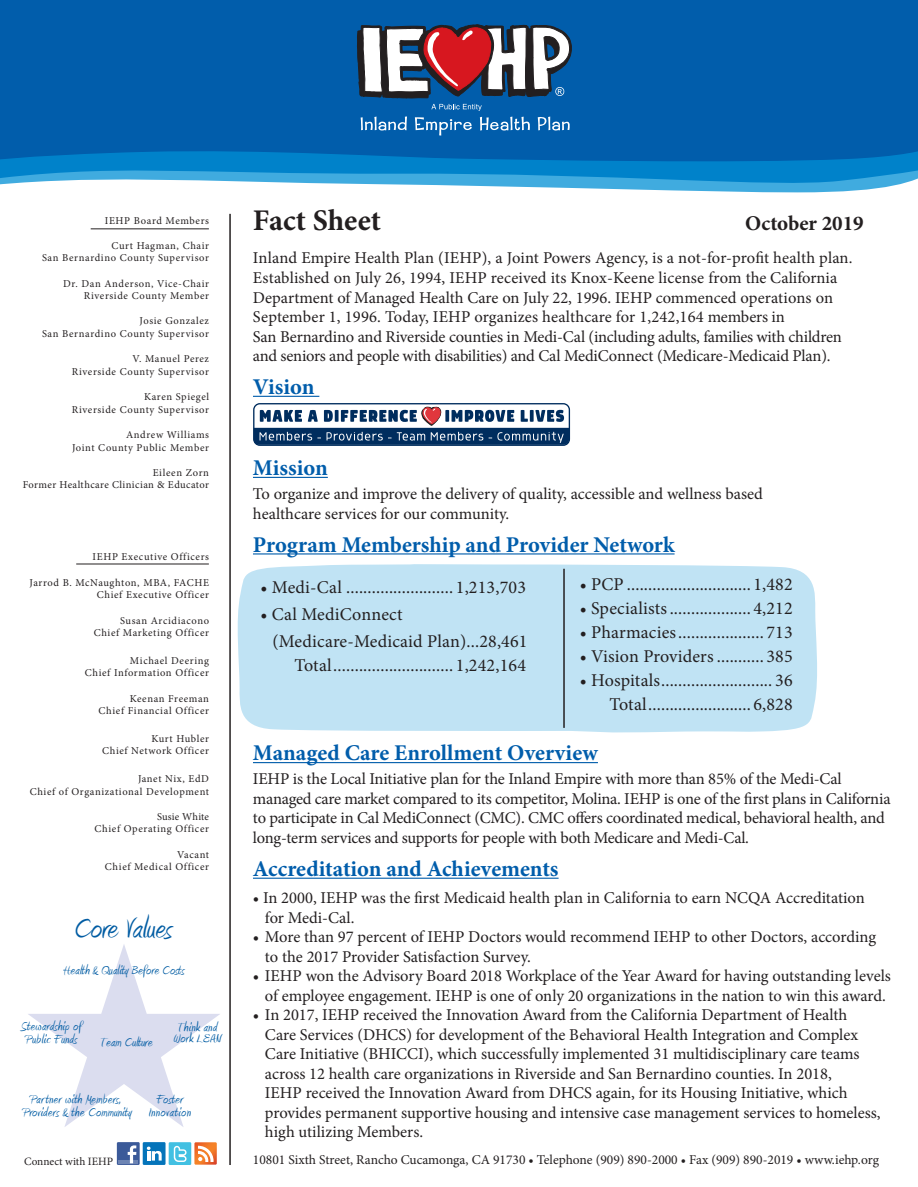
<style>
.page{position:relative;width:918px;height:1187px;background:#fff}
.page>*{position:absolute;margin:0;border:0;box-sizing:border-box;transform-origin:0 0}
.t1{font:35.25px "Amienne";letter-spacing:-.01em;color:#015ca3}
.t2{font:700 30px "Minion Pro";color:#231f20}
.t3{font:700 22.5px "Minion Pro";color:#015dab}
.t4{font:700 21px "Minion Pro";color:#231f20}
.t5{font:18px/24px "Minion Pro";letter-spacing:.01em;color:#231f20;text-align:right}
.t6{font:16.5px/19.5px "Minion Pro";letter-spacing:-.005em;color:#231f20}
.t7{font:15.45px/12.8px "Amienne";letter-spacing:.02em;color:#015ca3;text-align:center}
.t8{font:15.45px/12.8px "Amienne";letter-spacing:.04em;color:#015ca3;text-align:center}
.t9{font:13.5px "Minion Pro";color:#231f20}
.t10{font:11.25px "Minion Pro";color:#231f20}
.t11{font:10.5px/12.6px "Minion Pro";letter-spacing:.06em;color:#231f20;text-align:right}
.t12{font:10.5px/12.6px "Minion Pro";letter-spacing:.04em;color:#231f20;text-align:right}
</style>
<div class="page">
<div style="left:0;top:0;width:918px;height:135px;background:#015dab"></div>
<svg style="left:0;top:135px;width:918px;height:57px;background:#2889c7"></svg>
<svg style="left:357px;top:23px;width:215px;height:112px"></svg>
<div style="left:237px;top:564px;width:580px;height:168px;background:#c0e3f4"></div>
<svg style="left:117px;top:1141px;width:23px;height:23px"></svg>
<hr style="left:118px;top:1159px;width:20px;height:3px;background:#6d84b3">
<svg style="left:128px;top:1145px;width:8px;height:17px"></svg>
<div style="left:143px;top:1141px;width:22px;height:23px;background:#0474ba"></div>
<svg style="left:147px;top:1146px;width:15px;height:15px"></svg>
<svg style="left:169px;top:1141px;width:22px;height:23px"></svg>
<svg style="left:174px;top:1145px;width:12px;height:16px"></svg>
<svg style="left:194px;top:1142px;width:23px;height:22px"></svg>
<svg style="left:28px;top:945px;width:192px;height:181px"></svg>
<hr style="left:253px;top:395px;width:66px;height:2px;background:#015dab">
<hr style="left:253px;top:476px;width:75px;height:2px;background:#015dab">
<hr style="left:253px;top:553px;width:421px;height:1px;background:#015dab">
<hr style="left:253px;top:761px;width:345px;height:2px;background:#015dab">
<hr style="left:253px;top:877px;width:305px;height:1px;background:#015dab">
<div style="left:528px;top:1157px;width:6px;height:7px;border:3px solid #fff;border-radius:50%"></div>
<div style="left:680px;top:1157px;width:7px;height:7px;border:3px solid #fff;border-radius:50%"></div>
<div style="left:796px;top:1157px;width:6px;height:7px;border:3px solid #fff;border-radius:50%"></div>
<hr style="left:91px;top:228px;width:118px;height:1px;background:#231f20">
<hr style="left:76px;top:563px;width:133px;height:1px;background:#231f20">
<hr style="left:229px;top:214px;width:2px;height:950px;background:#231f20">
<hr style="left:563px;top:568px;width:2px;height:159px;background:#231f20">
<div style="left:253px;top:403px;width:317px;height:43px;border:1px solid #002d5e;border-radius:6px"></div>
<svg style="left:254px;top:406px;width:315px;height:38px"></svg>
<p class="t11" style="left:105px;top:214px;width:106px">IEHP Board Members</p>
<p class="t11" style="left:42px;top:239px;width:168px">Curt Hagman, Chair<br>San Bernardino County Supervisor</p>
<p class="t11" style="left:63px;top:277px;width:147px">Dr. Dan Anderson, Vice-Chair<br>Riverside County Member</p>
<p class="t11" style="left:42px;top:315px;width:168px">Josie Gonzalez<br>San Bernardino County Supervisor</p>
<p class="t11" style="left:72px;top:352px;width:139px">V. Manuel Perez<br>Riverside County Supervisor</p>
<p class="t11" style="left:72px;top:390px;width:139px">Karen Spiegel<br>Riverside County Supervisor</p>
<p class="t11" style="left:72px;top:428px;width:138px">Andrew Williams<br>Joint County Public Member</p>
<p class="t12" style="left:23px;top:466px;width:188px">Eileen Zorn<br>Former Healthcare Clinician &amp; Educator</p>
<p class="t11" style="left:93px;top:550px;width:118px">IEHP Executive Officers</p>
<p class="t11" style="left:30px;top:576px;width:181px">Jarrod B. McNaughton, MBA, FACHE<br>Chief Executive Officer</p>
<p class="t11" style="left:94px;top:613px;width:117px">Susan Arcidiacono<br>Chief Marketing Officer</p>
<p class="t11" style="left:85px;top:654px;width:126px">Michael Deering<br>Chief Information Officer</p>
<p class="t11" style="left:99px;top:691px;width:112px">Keenan Freeman<br>Chief Financial Officer</p>
<p class="t11" style="left:102px;top:732px;width:108px">Kurt Hubler<br>Chief Network Officer</p>
<p class="t11" style="left:30px;top:772px;width:181px">Janet Nix, EdD<br>Chief of Organizational Development</p>
<p class="t11" style="left:95px;top:810px;width:116px">Susie White<br>Chief Operating Officer</p>
<p class="t11" style="left:105px;top:847px;width:106px">Vacant<br>Chief Medical Officer</p>
<h1 class="t1" style="left:74px;top:912px;width:100px">Core Values</h1>
<p class="t7" style="left:63px;top:963px;width:122px">Health &amp; Quality Before Costs</p>
<p class="t7" style="left:21px;top:1020px;width:62px">Stewardship of<br>Public Funds</p>
<p class="t7" style="left:100px;top:1035px;width:54px">Team Culture</p>
<p class="t7" style="left:173px;top:1021px;width:49px;line-height:11.2px;text-align:left">Think and<br>Work LEAN</p>
<p class="t7" style="left:23px;top:1093px;width:110px">Partner with Members,<br>Providers &amp; the Community</p>
<p class="t8" style="left:148px;top:1093px;width:44px">Foster<br>Innovation</p>
<p class="t10" style="left:24px;top:1153px;width:91px">Connect with IEHP</p>
<h2 class="t2" style="left:253px;top:200px;width:130px">Fact Sheet</h2>
<p class="t4" style="left:745px;top:209px;width:120px">October 2019</p>
<p class="t6" style="left:253px;top:248px;width:601px">Inland Empire Health Plan (IEHP), a Joint Powers Agency, is a not-for-profit health plan.<br>Established on July 26, 1994, IEHP received its Knox-Keene license from the California Department of Managed Health Care on July 22, 1996. IEHP commenced operations on September 1, 1996. Today, IEHP organizes healthcare for 1,242,164 members in<br>San Bernardino and Riverside counties in Medi-Cal (including adults, families with children and seniors and people with disabilities) and Cal MediConnect (Medicare-Medicaid Plan).</p>
<h3 class="t3" style="left:253px;top:371px;width:63px">Vision</h3>
<h3 class="t3" style="left:253px;top:452px;width:76px">Mission</h3>
<p class="t6" style="left:253px;top:484px;width:511px">To organize and improve the delivery of quality, accessible and wellness based healthcare services for our community.</p>
<h3 class="t3" style="left:253px;top:528px;width:423px">Program Membership and Provider Network</h3>
<p class="t5" style="left:260px;top:575px;width:267px">• Medi-Cal ......................... 1,213,703</p>
<p class="t5" style="left:272px;top:600px;width:257px;line-height:27px;text-align:left;text-indent:-12px">• Cal MediConnect (Medicare-Medicaid Plan)...28,461</p>
<p class="t5" style="left:294px;top:653px;width:233px">Total............................ 1,242,164</p>
<p class="t5" style="left:579px;top:572px;width:214px">• PCP ............................. 1,482</p>
<p class="t5" style="left:579px;top:596px;width:214px">• Specialists................... 4,212</p>
<p class="t5" style="left:579px;top:620px;width:214px">• Pharmacies.................... 713</p>
<p class="t5" style="left:579px;top:644px;width:214px">• Vision Providers ........... 385</p>
<p class="t5" style="left:579px;top:668px;width:214px">• Hospitals.......................... 36<br>Total........................ 6,828</p>
<h3 class="t3" style="left:253px;top:737px;width:346px">Managed Care Enrollment Overview</h3>
<p class="t6" style="left:253px;top:769px;width:639px">IEHP is the Local Initiative plan for the Inland Empire with more than 85% of the Medi-Cal managed care market compared to its competitor, Molina. IEHP is one of the first plans in California to participate in Cal MediConnect (CMC). CMC offers coordinated medical, behavioral health, and long-term services and supports for people with both Medicare and Medi-Cal.</p>
<h3 class="t3" style="left:253px;top:852px;width:307px">Accreditation and Achievements</h3>
<p class="t6" style="left:265px;top:887px;width:601px;text-indent:-12px">• In 2000, IEHP was the first Medicaid health plan in California to earn NCQA Accreditation for Medi-Cal.</p>
<p class="t6" style="left:265px;top:926px;width:612px;text-indent:-12px">• More than 97 percent of IEHP Doctors would recommend IEHP to other Doctors, according to the 2017 Provider Satisfaction Survey.</p>
<p class="t6" style="left:253px;top:965px;width:639px;text-align:center">• IEHP won the Advisory Board 2018 Workplace of the Year Award for having outstanding levels of employee engagement. IEHP is one of only 20 organizations in the nation to win this award.</p>
<p class="t6" style="left:265px;top:1004px;width:617px;text-indent:-12px">• In 2017, IEHP received the Innovation Award from the California Department of Health Care Services (DHCS) for development of the Behavioral Health Integration and Complex Care Initiative (BHICCI), which successfully implemented 31 multidisciplinary care teams across 12 health care organizations in Riverside and San Bernardino counties. In 2018,<br>IEHP received the Innovation Award from DHCS again, for its Housing Initiative, which provides permanent supportive housing and intensive case management services to homeless, high utilizing Members.</p>
<p class="t9" style="left:253px;top:1150px;width:627px">10801 Sixth Street, Rancho Cucamonga, CA 91730 • Telephone (909) 890-2000 • Fax (909) 890-2019 • www.iehp.org</p>
</div>
